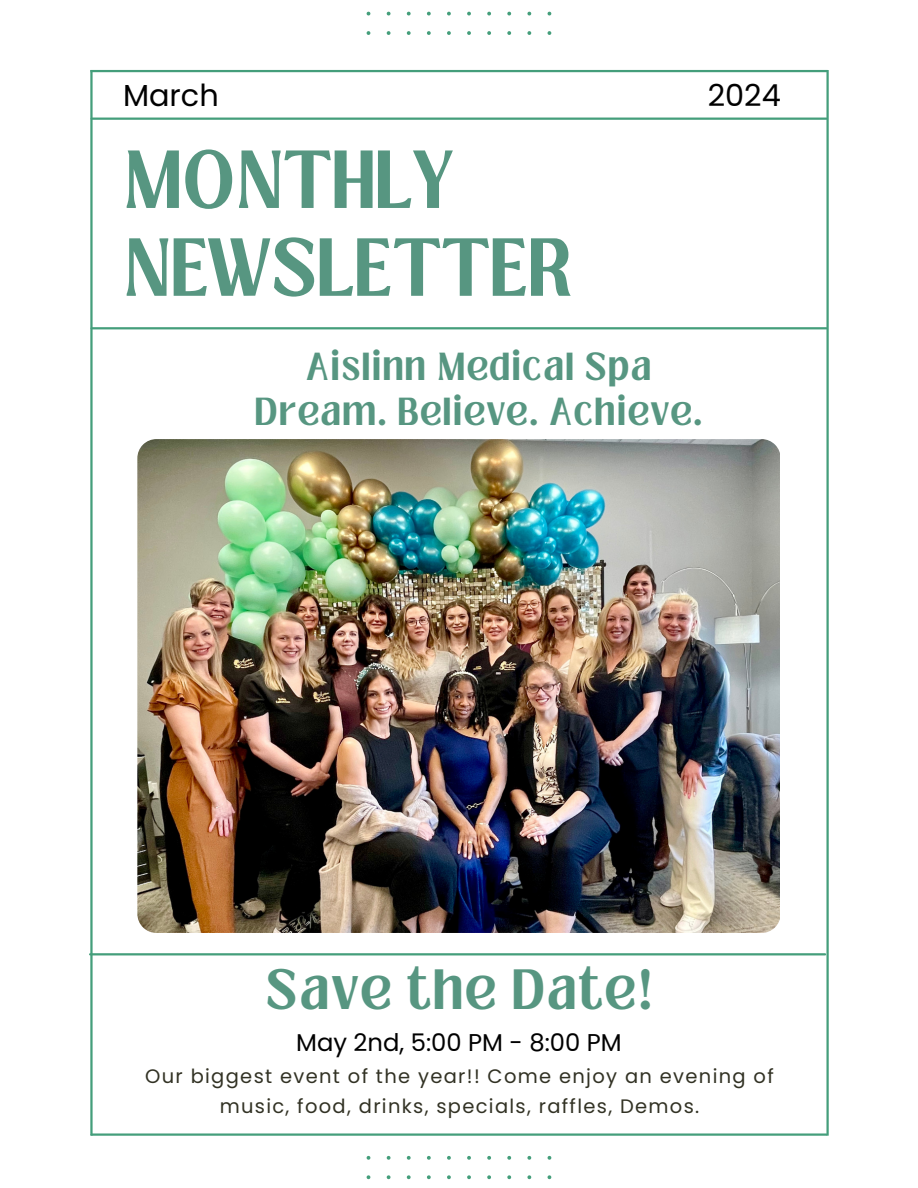
<style>
.page{position:relative;width:918px;height:1188px;background:#fff}
.page>*{position:absolute;margin:0;border:0;box-sizing:border-box;transform-origin:0 0}
.t1{font:700 63px/87.9px "Loubag";letter-spacing:.015em;color:#579681}
.t2{font:700 43.5px "Loubag";letter-spacing:.07em;color:#579681}
.t3{font:30.3px "Poppins";color:#000}
.t4{font:700 30px/45px "Loubag";letter-spacing:.07em;color:#579681;text-align:center}
.t5{font:24.3px "Poppins";color:#000}
.t6{font:19.5px/29.2px "Poppins";letter-spacing:.07em;color:#323224;text-align:center}
</style>
<div class="page">
<hr style="left:92px;top:118px;width:734px;height:2px;background:#449e7b">
<hr style="left:92px;top:327px;width:734px;height:2px;background:#449e7b">
<hr style="left:826px;top:70px;width:3px;height:1066px;background:#449e7b">
<hr style="left:90px;top:70px;width:3px;height:1066px;background:#449e7b">
<hr style="left:90px;top:953px;width:735px;height:2px;background:#449e7b">
<hr style="left:92px;top:1133px;width:734px;height:3px;background:#449e7b">
<hr style="left:90px;top:70px;width:738px;height:2px;background:#449e7b">
<svg style="left:367px;top:11px;width:184px;height:24px"></svg>
<svg style="left:367px;top:1156px;width:184px;height:24px"></svg>
<img style="left:137px;top:439px;width:643px;height:494px">
<h4 class="t3" style="left:123px;top:74px;width:97px">March</h4>
<p class="t3" style="left:708px;top:74px;width:75px">2024</p>
<h4 class="t1" style="left:123px;top:137px;width:451px">MONTHLY<br>NEWSLETTER</h4>
<h1 class="t4" style="left:255px;top:345px;width:448px">Aislinn Medical Spa<br>Dream. Believe. Achieve.</h1>
<h3 class="t2" style="left:266px;top:955px;width:388px">Save the Date!</h3>
<h2 class="t5" style="left:296px;top:1026px;width:327px">May 2nd, 5:00 PM - 8:00 PM</h2>
<h5 class="t6" style="left:145px;top:1062px;width:630px">Our biggest event of the year!! Come enjoy an evening of music, food, drinks, specials, raffles, Demos.</h5>
</div>
